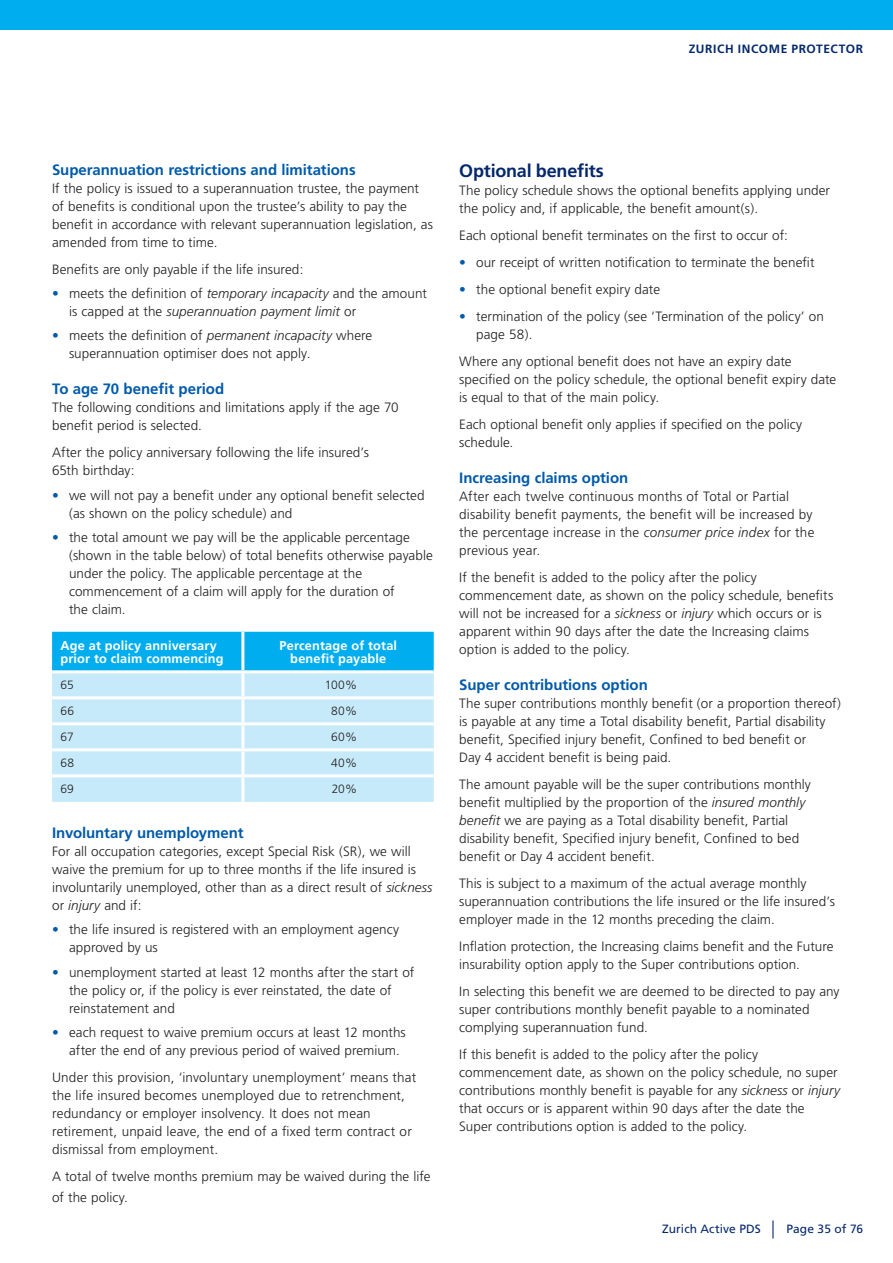
<style>
.page{position:relative;width:893px;height:1263px;background:#fff}
.page>*{position:absolute;margin:0;border:0;box-sizing:border-box;transform-origin:0 0}
.t1{font:700 18px "Frutiger";letter-spacing:-.01em;color:#04286b}
.t2{font:700 15px "Frutiger";letter-spacing:-.005em;color:#015aaa}
.t3{font:300 13.5px/18px "Frutiger";letter-spacing:.005em;color:#231f20}
.t4{font:700 12.75px/13.5px "Frutiger";letter-spacing:.01em;color:#fff}
.t5{font:300 12px "Frutiger";letter-spacing:.015em;color:#231f20}
.t6{font:12px "Frutiger";letter-spacing:.005em;color:#04286b}
.t7{font:700 12px "Frutiger";letter-spacing:.05em;color:#04286b}
.s1{color:#015aaa}
.s2{font-style:italic}
.s3{font-size:18px}
</style>
<div class="page">
<div style="left:0;top:0;width:893px;height:30px;background:#00aeef"></div>
<div style="left:52px;top:632px;width:382px;height:38px;background:#00aeef"></div>
<div style="left:52px;top:673px;width:382px;height:129px;background:#c6eafa"></div>
<hr style="left:241px;top:632px;width:3px;height:38px;background:#fff">
<hr style="left:241px;top:673px;width:3px;height:23px;background:#fff">
<hr style="left:52px;top:696px;width:191px;height:3px;background:#fff">
<hr style="left:243px;top:696px;width:191px;height:3px;background:#fff">
<hr style="left:241px;top:699px;width:3px;height:23px;background:#fff">
<hr style="left:52px;top:722px;width:191px;height:3px;background:#fff">
<hr style="left:243px;top:722px;width:191px;height:3px;background:#fff">
<hr style="left:241px;top:725px;width:3px;height:23px;background:#fff">
<hr style="left:52px;top:748px;width:191px;height:3px;background:#fff">
<hr style="left:243px;top:748px;width:191px;height:3px;background:#fff">
<hr style="left:241px;top:751px;width:3px;height:23px;background:#fff">
<hr style="left:52px;top:774px;width:191px;height:3px;background:#fff">
<hr style="left:243px;top:774px;width:191px;height:3px;background:#fff">
<hr style="left:241px;top:777px;width:3px;height:25px;background:#fff">
<p class="t7" style="left:689px;top:42px;width:176px">ZURICH INCOME PROTECTOR</p>
<p class="t2" style="left:52px;top:161px;width:305px">Superannuation restrictions and limitations</p>
<p class="t3" style="left:52px;top:179px;width:382px">If the policy is issued to a superannuation trustee, the payment of benefits is conditional upon the trustee’s ability to pay the benefit in accordance with relevant superannuation legislation, as amended from time to time.</p>
<p class="t3" style="left:52px;top:260px;width:253px">Benefits are only payable if the life insured:</p>
<p class="t3" style="left:69px;top:285px;width:359px;text-indent:-17px"><span class="s1">•</span> meets the definition of <span class="s2">temporary incapacity</span> and the amount is capped at the <span class="s2">superannuation payment limit</span> or</p>
<p class="t3" style="left:69px;top:327px;width:305px;text-indent:-17px"><span class="s1">•</span> meets the definition of <span class="s2">permanent incapacity</span> where superannuation optimiser does not apply.</p>
<p class="t2" style="left:52px;top:380px;width:174px">To age 70 benefit period</p>
<p class="t3" style="left:52px;top:399px;width:348px">The following conditions and limitations apply if the age 70 benefit period is selected.</p>
<p class="t3" style="left:52px;top:444px;width:319px">After the policy anniversary following the life insured’s<br>65th birthday:</p>
<p class="t3" style="left:69px;top:486px;width:357px;text-indent:-17px"><span class="s1">•</span> we will not pay a benefit under any optional benefit selected (as shown on the policy schedule) and</p>
<p class="t3" style="left:69px;top:529px;width:365px;text-indent:-17px"><span class="s1">•</span> the total amount we pay will be the applicable percentage (shown in the table below) of total benefits otherwise payable under the policy. The applicable percentage at the commencement of a claim will apply for the duration of<br>the claim.</p>
<p class="t4" style="left:61px;top:639px;width:164px">Age at policy anniversary prior to claim commencing</p>
<p class="t4" style="left:280px;top:639px;width:119px;text-align:center">Percentage of total benefit payable</p>
<p class="t5" style="left:61px;top:678px;width:15px">65</p>
<p class="t5" style="left:325px;top:678px;width:34px">100%</p>
<p class="t5" style="left:61px;top:704px;width:15px">66</p>
<p class="t5" style="left:331px;top:704px;width:27px">80%</p>
<p class="t5" style="left:61px;top:730px;width:15px">67</p>
<p class="t5" style="left:331px;top:730px;width:27px">60%</p>
<p class="t5" style="left:61px;top:756px;width:15px">68</p>
<p class="t5" style="left:331px;top:756px;width:27px">40%</p>
<p class="t5" style="left:61px;top:782px;width:15px">69</p>
<p class="t5" style="left:332px;top:782px;width:27px">20%</p>
<p class="t2" style="left:52px;top:824px;width:193px">Involuntary unemployment</p>
<p class="t3" style="left:52px;top:842px;width:382px">For all occupation categories, except Special Risk (SR), we will waive the premium for up to three months if the life insured is involuntarily unemployed, other than as a direct result of <span class="s2">sickness </span>or <span class="s2">injury</span> and if:</p>
<p class="t3" style="left:69px;top:921px;width:331px;text-indent:-17px"><span class="s1">•</span> the life insured is registered with an employment agency approved by us</p>
<p class="t3" style="left:69px;top:963px;width:347px;text-indent:-17px"><span class="s1">•</span> unemployment started at least 12 months after the start of the policy or, if the policy is ever reinstated, the date of reinstatement and</p>
<p class="t3" style="left:69px;top:1023px;width:338px;text-indent:-17px"><span class="s1">•</span> each request to waive premium occurs at least 12 months after the end of any previous period of waived premium.</p>
<p class="t3" style="left:52px;top:1068px;width:366px">Under this provision, ‘involuntary unemployment’ means that the life insured becomes unemployed due to retrenchment, redundancy or employer insolvency. It does not mean retirement, unpaid leave, the end of a fixed term contract or dismissal from employment.</p>
<p class="t3" style="left:52px;top:1166px;width:380px;line-height:21px">A total of twelve months premium may be waived during the life of the policy.</p>
<h1 class="t1" style="left:459px;top:160px;width:146px">Optional benefits</h1>
<p class="t3" style="left:459px;top:181px;width:372px">The policy schedule shows the optional benefits applying under the policy and, if applicable, the benefit amount(s).</p>
<p class="t3" style="left:459px;top:226px;width:330px">Each optional benefit terminates on the first to occur of:</p>
<p class="t3" style="left:459px;top:253px;width:357px"><span class="s1">•</span> our receipt of written notification to terminate the benefit</p>
<p class="t3" style="left:459px;top:280px;width:202px"><span class="s1">•</span> the optional benefit expiry date</p>
<p class="t3" style="left:476px;top:307px;width:349px;text-indent:-17px"><span class="s1">•</span> termination of the policy (see ‘Termination of the policy’ on page 58).</p>
<p class="t3" style="left:459px;top:352px;width:379px">Where any optional benefit does not have an expiry date specified on the policy schedule, the optional benefit expiry date is equal to that of the main policy.</p>
<p class="t3" style="left:459px;top:415px;width:345px">Each optional benefit only applies if specified on the policy schedule.</p>
<p class="t2" style="left:459px;top:469px;width:171px">Increasing claims option</p>
<p class="t3" style="left:459px;top:487px;width:357px">After each twelve continuous months of Total or Partial disability benefit payments, the benefit will be increased by the percentage increase in the <span class="s2">consumer price index</span> for the previous year.</p>
<p class="t3" style="left:459px;top:568px;width:376px">If the benefit is added to the policy after the policy commencement date, as shown on the policy schedule, benefits will not be increased for a <span class="s2">sickness</span> or <span class="s2">injury</span> which occurs or is apparent within 90 days after the date the Increasing claims option is added to the policy.</p>
<p class="t2" style="left:459px;top:676px;width:190px">Super contributions option</p>
<p class="t3" style="left:459px;top:694px;width:383px">The super contributions monthly benefit (or a proportion thereof) is payable at any time a Total disability benefit, Partial disability benefit, Specified injury benefit, Confined to bed benefit or<br>Day 4 accident benefit is being paid.</p>
<p class="t3" style="left:459px;top:775px;width:353px">The amount payable will be the super contributions monthly benefit multiplied by the proportion of the <span class="s2">insured monthly benefit</span> we are paying as a Total disability benefit, Partial disability benefit, Specified injury benefit, Confined to bed benefit or Day 4 accident benefit.</p>
<p class="t3" style="left:459px;top:874px;width:377px">This is subject to a maximum of the actual average monthly superannuation contributions the life insured or the life insured’s employer made in the 12 months preceding the claim.</p>
<p class="t3" style="left:459px;top:937px;width:376px">Inflation protection, the Increasing claims benefit and the Future insurability option apply to the Super contributions option.</p>
<p class="t3" style="left:459px;top:982px;width:382px">In selecting this benefit we are deemed to be directed to pay any super contributions monthly benefit payable to a nominated complying superannuation fund.</p>
<p class="t3" style="left:459px;top:1045px;width:382px">If this benefit is added to the policy after the policy commencement date, as shown on the policy schedule, no super contributions monthly benefit is payable for any <span class="s2">sickness</span> or <span class="s2">injury </span>that occurs or is apparent within 90 days after the date the Super contributions option is added to the policy.</p>
<p class="t6" style="left:662px;top:1222px;width:202px">Zurich Active PDS <span class="s3">|</span> Page 35 of 76</p>
</div>
